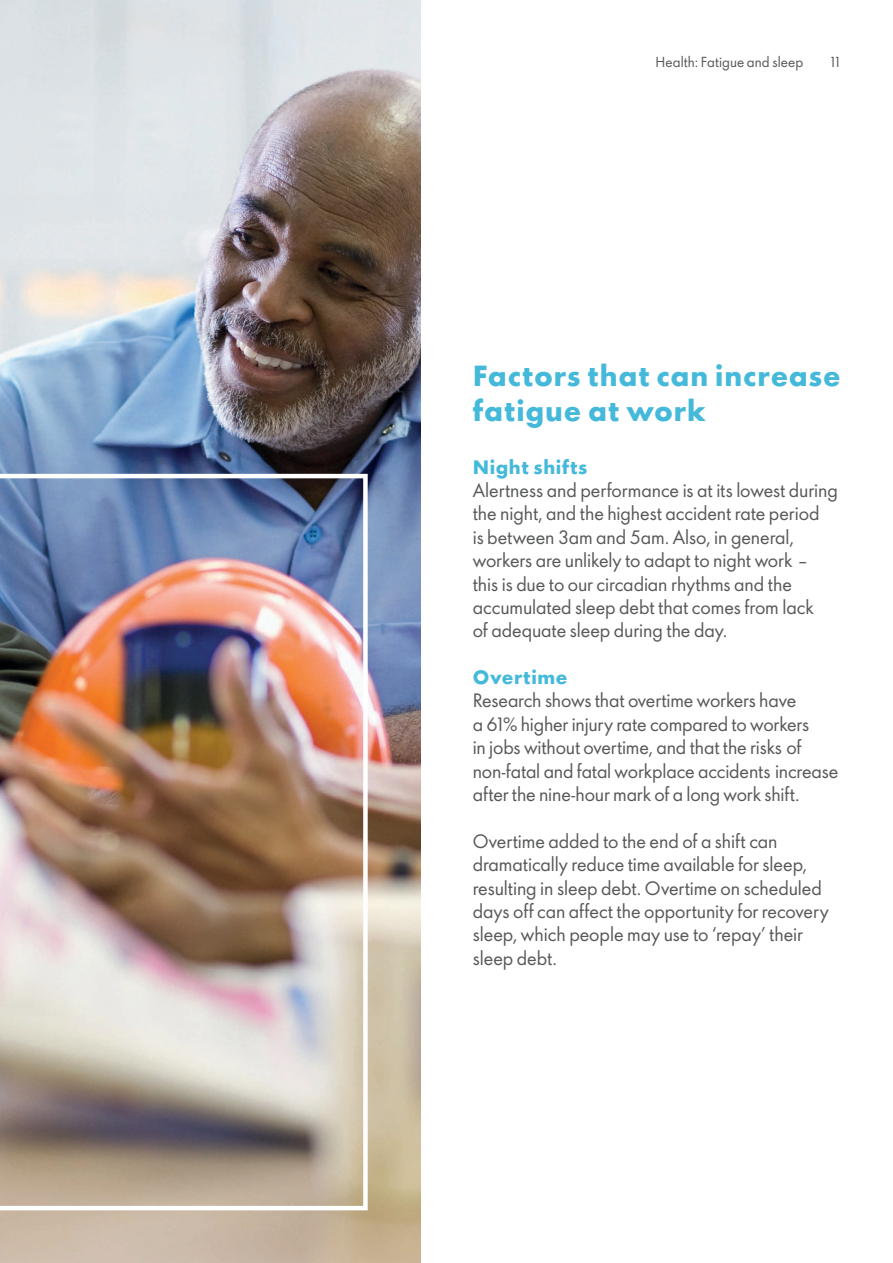
<style>
.page{position:relative;width:893px;height:1263px;background:#fff}
.page>*{position:absolute;margin:0;border:0;box-sizing:border-box;transform-origin:0 0}
.t1{font:700 27px/35.1px "Shell";letter-spacing:.03em;color:#45b9da}
.t2{font:18px/23.4px "Shell";letter-spacing:-.005em;color:#58595b}
.t3{font:700 18px "Shell";letter-spacing:.035em;color:#45b9da}
.t4{font:13.5px "Shell";letter-spacing:.01em;color:#58595b}
</style>
<div class="page">
<img style="left:0;top:0;width:420px;height:1263px">
<img style="left:0;top:474px;width:368px;height:736px">
<p class="t4" style="left:655px;top:51px;width:150px">Health: Fatigue and sleep</p>
<p class="t4" style="left:830px;top:51px;width:12px">11</p>
<h1 class="t1" style="left:473px;top:356px;width:369px">Factors that can increase fatigue at work</h1>
<p class="t3" style="left:473px;top:452px;width:116px">Night shifts</p>
<p class="t2" style="left:473px;top:477px;width:367px">Alertness and performance is at its lowest during the night, and the highest accident rate period<br>is between 3am and 5am. Also, in general, workers are unlikely to adapt to night work – this is due to our circadian rhythms and the accumulated sleep debt that comes from lack<br>of adequate sleep during the day.</p>
<p class="t3" style="left:473px;top:662px;width:96px">Overtime</p>
<p class="t2" style="left:473px;top:688px;width:367px">Research shows that overtime workers have<br>a 61% higher injury rate compared to workers<br>in jobs without overtime, and that the risks of non-fatal and fatal workplace accidents increase after the nine-hour mark of a long work shift.</p>
<p class="t2" style="left:473px;top:828px;width:357px">Overtime added to the end of a shift can dramatically reduce time available for sleep, resulting in sleep debt. Overtime on scheduled days off can affect the opportunity for recovery sleep, which people may use to ‘repay’ their sleep debt.</p>
</div>
